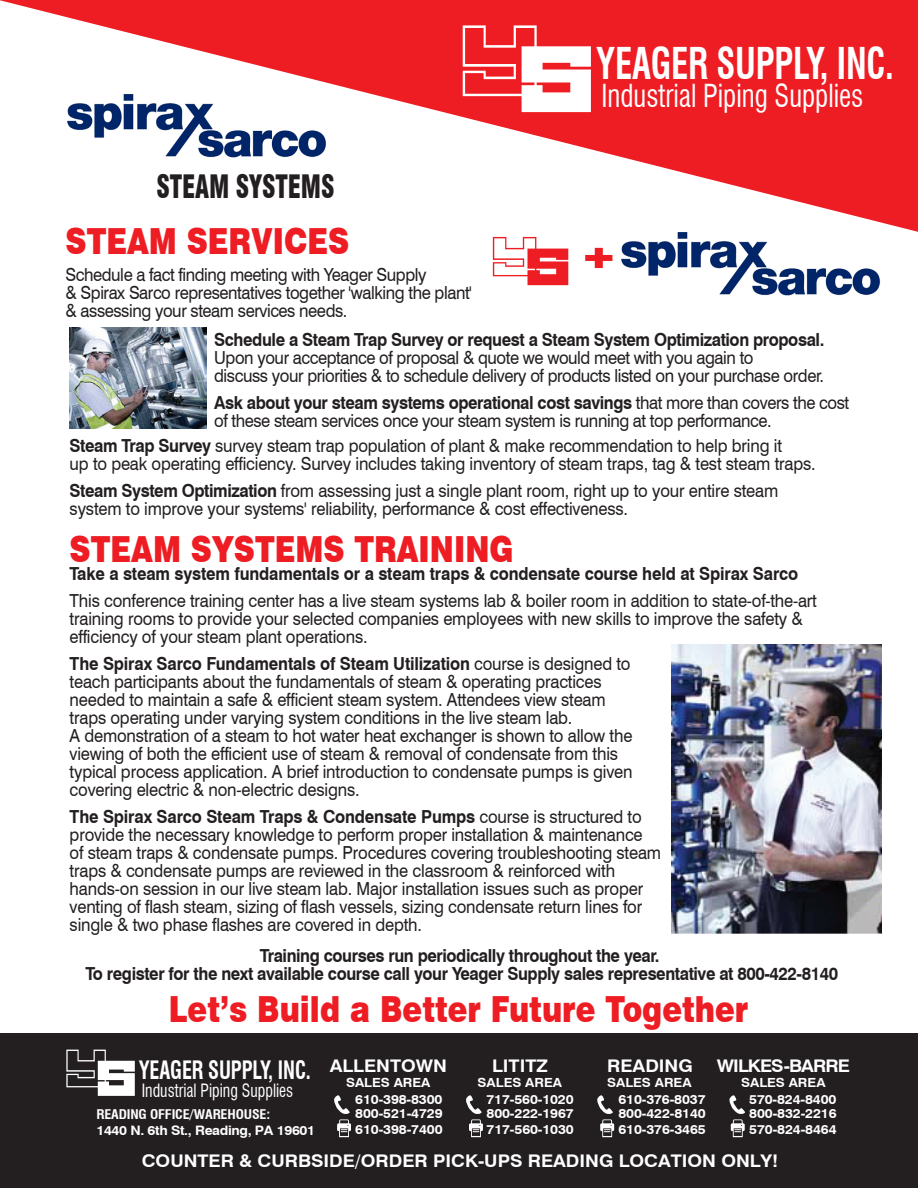
<style>
.page{position:relative;width:918px;height:1188px;background:#fff}
.page>*{position:absolute;margin:0;border:0;box-sizing:border-box;transform-origin:0 0}
.t1{font:700 condensed 42.75px "Swiss 721 BT";letter-spacing:-.005em;color:#fff;scale:.81 1}
.t2{font:900 37.8px "Arial";color:#ee1d23;scale:1.35 1}
.t3{font:900 36px "Swiss 721 BT";color:#ee1d23;scale:.82 1}
.t4{font:900 condensed 31.5px "Swiss 721 BT";letter-spacing:-.005em;color:#231f20;scale:.81 1}
.t5{font:condensed 31.05px "Swiss 721 BT";color:#fff;scale:.89 1}
.t6{font:700 condensed 24.75px "Swiss 721 BT";letter-spacing:-.005em;color:#fff;scale:.81 1}
.t7{font:18px/18px "Swiss 721 BT";letter-spacing:-.01em;color:#231f20;scale:.92 1}
.t8{font:700 18px/18px "Swiss 721 BT";letter-spacing:-.025em;color:#231f20;text-align:center;scale:.92 1}
.t9{font:condensed 17.85px "Swiss 721 BT";color:#fff;scale:.89 1}
.t10{font:700 17.4px "Swiss 721 BT";color:#fff;scale:1.07 1}
.t11{font:700 17.4px "Swiss 721 BT";letter-spacing:-.05em;color:#fff;scale:1.07 1}
.t12{font:700 13.05px/14px "Swiss 721 BT";letter-spacing:-.01em;color:#fff;scale:1.07 1}
.t13{font:700 12.6px "Swiss 721 BT";color:#fff;scale:1.07 1}
.s1{font-weight:700}
.s2{font-stretch:condensed}
</style>
<div class="page">
<svg style="left:493px;top:237px;width:75px;height:48px"></svg>
<svg style="left:0;top:0;width:918px;height:232px;fill:#ee1d23"></svg>
<svg style="left:463px;top:25px;width:128px;height:87px"></svg>
<div style="left:0;top:1034px;width:918px;height:154px;background:#231f20"></div>
<img style="left:63px;top:91px;width:266px;height:69px">
<img style="left:617px;top:228px;width:266px;height:68px">
<img style="left:69px;top:328px;width:137px;height:101px">
<img style="left:671px;top:645px;width:211px;height:289px">
<svg style="left:729px;top:1095px;width:16px;height:42px"></svg>
<svg style="left:597px;top:1095px;width:17px;height:42px"></svg>
<svg style="left:334px;top:1095px;width:17px;height:42px"></svg>
<svg style="left:466px;top:1095px;width:17px;height:42px"></svg>
<svg style="left:66px;top:1050px;width:69px;height:46px"></svg>
<p class="t4" style="left:156px;top:168px;width:221px">STEAM SYSTEMS</p>
<p class="t3" style="left:66px;top:219px;width:348px">STEAM SERVICES</p>
<p class="t7" style="left:66px;top:266px;width:443px">Schedule a fact finding meeting with Yeager Supply<br>&amp; Spirax Sarco representatives together 'walking the plant' &amp; assessing your steam services needs.</p>
<p class="t1" style="left:596px;top:38px;width:369px">YEAGER SUPPLY, INC.</p>
<p class="t5" style="left:602px;top:77px;width:296px">Industrial Piping Supplies</p>
<p class="t2" style="left:582px;top:231px;width:26px">+</p>
<p class="t7" style="left:214px;top:330px;width:665px"><span class="s1">Schedule a Steam Trap Survey or request a Steam System Optimization proposal.<br></span>Upon your acceptance of proposal &amp; quote we would meet with you again to<br>discuss your priorities &amp; to schedule delivery of products listed on your purchase order.</p>
<p class="t7" style="left:214px;top:393px;width:692px"><span class="s1">Ask about your steam systems operational cost savings</span> that more than covers the cost of these steam services once your steam system is running at top performance.</p>
<p class="t7" style="left:70px;top:437px;width:813px"><span class="s1">Steam Trap Survey</span> survey steam trap population of plant &amp; make recommendation to help bring it<br>up to peak operating efficiency. Survey includes taking inventory of steam traps, tag &amp; test steam traps.</p>
<p class="t7" style="left:70px;top:482px;width:772px"><span class="s1">Steam System Optimization</span> from assessing just a single plant room, right up to your entire steam system to improve your systems' reliability, performance &amp; cost effectiveness.</p>
<p class="t3" style="left:70px;top:527px;width:543px">STEAM SYSTEMS TRAINING</p>
<p class="t7" style="left:70px;top:560px;width:814px;line-height:27px"><span class="s1">Take a steam system fundamentals or a steam traps &amp; condensate course held at Spirax Sarco<br></span>This conference training center has a live steam systems lab &amp; boiler room in addition to state-of-the-art</p>
<p class="t7" style="left:70px;top:610px;width:798px">training rooms to provide your selected companies employees with new skills to improve the safety &amp; efficiency of your steam plant operations.</p>
<p class="t7" style="left:70px;top:655px;width:613px"><span class="s1">The Spirax Sarco Fundamentals of Steam Utilization</span> course is designed to teach participants about the fundamentals of steam &amp; operating practices needed to maintain a safe &amp; efficient steam system. Attendees view steam traps operating under varying system conditions in the live steam lab.<br>A demonstration of a steam to hot water heat exchanger is shown to allow the viewing of both the efficient use of steam &amp; removal of condensate from this typical process application. A brief introduction to condensate pumps is given covering electric &amp; non-electric designs.</p>
<p class="t7" style="left:70px;top:808px;width:644px"><span class="s1">The Spirax Sarco Steam Traps &amp; Condensate Pumps</span> course is structured to provide the necessary knowledge to perform proper installation &amp; maintenance<br>of steam traps &amp; condensate pumps. Procedures covering troubleshooting steam traps &amp; condensate pumps are reviewed in the classroom &amp; reinforced with hands-on session in our live steam lab. Major installation issues such as proper venting of flash steam, sizing of flash vessels, sizing condensate return lines for single &amp; two phase flashes are covered in depth.</p>
<p class="t8" style="left:86px;top:947px;width:820px">Training courses run periodically throughout the year.<br>To register for the next available course call your Yeager Supply sales representative at 800-422-8140</p>
<p class="t3" style="left:169px;top:987px;width:709px">Let’s Build a Better Future Together</p>
<p class="t11" style="left:717px;top:1055px;width:126px">WILKES-BARRE</p>
<p class="t13" style="left:741px;top:1075px;width:80px">SALES AREA</p>
<p class="t12" style="left:749px;top:1092px;width:83px">570-824-8400<br>800-832-2216</p>
<p class="t12" style="left:749px;top:1122px;width:83px">570-824-8464</p>
<p class="t10" style="left:492px;top:1055px;width:53px">LITITZ</p>
<p class="t13" style="left:478px;top:1075px;width:80px">SALES AREA</p>
<p class="t12" style="left:487px;top:1092px;width:83px">717-560-1020<br>800-222-1967</p>
<p class="t12" style="left:487px;top:1122px;width:83px">717-560-1030</p>
<p class="t10" style="left:142px;top:1150px;width:596px">COUNTER &amp; CURBSIDE/ORDER PICK-UPS READING LOCATION ONLY!</p>
<p class="t10" style="left:607px;top:1055px;width:82px">READING</p>
<p class="t13" style="left:607px;top:1075px;width:80px">SALES AREA</p>
<p class="t12" style="left:618px;top:1092px;width:83px">610-376-8037<br>800-422-8140</p>
<p class="t12" style="left:618px;top:1122px;width:83px">610-376-3465</p>
<p class="t10" style="left:330px;top:1055px;width:111px">ALLENTOWN</p>
<p class="t13" style="left:346px;top:1075px;width:80px">SALES AREA</p>
<p class="t12" style="left:355px;top:1092px;width:83px">610-398-8300<br>800-521-4729</p>
<p class="t12" style="left:355px;top:1122px;width:83px">610-398-7400</p>
<p class="t6" style="left:139px;top:1055px;width:214px">YEAGER SUPPLY, INC.</p>
<p class="t9" style="left:142px;top:1079px;width:172px">Industrial Piping Supplies</p>
<p class="t12" style="left:96px;top:1106px;width:206px;line-height:15.8px"><span class="s2">READING OFFICE/WAREHOUSE:<br></span>1440 N. 6th St., Reading, PA 19601</p>
</div>
